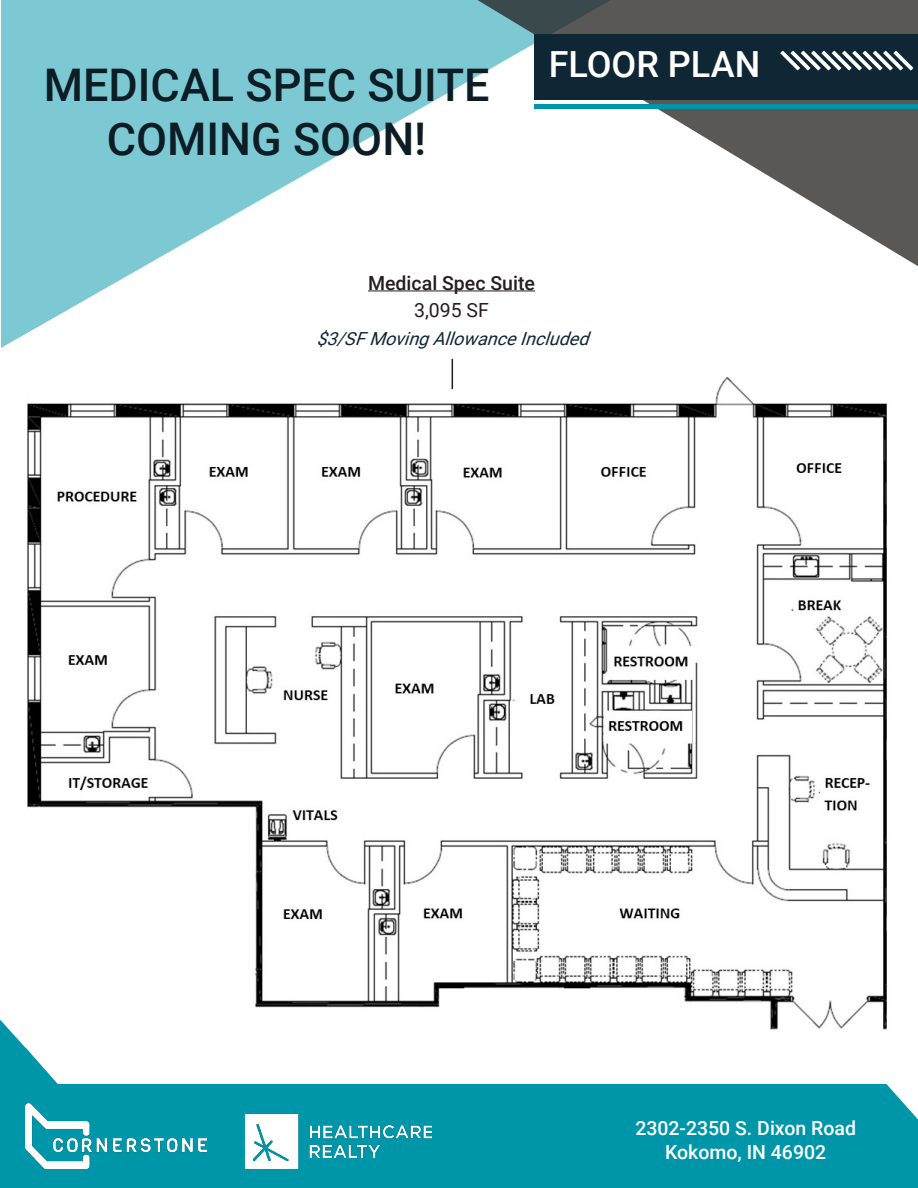
<style>
.page{position:relative;width:918px;height:1188px;background:#fff}
.page>*{position:absolute;margin:0;border:0;box-sizing:border-box;transform-origin:0 0}
.t1{font:500 45px "Roboto";color:#0c1d26}
.t2{font:500 36px "Roboto";color:#fff}
.t3{font:500 19.5px "Roboto";color:#fff}
.t4{font:500 19.5px "Roboto";color:#231f20}
.t5{font:19.5px "Roboto";color:#231f20}
.t6{font:italic 18px "Roboto";color:#0f2734}
</style>
<div class="page">
<svg style="left:1px;top:0;width:534px;height:348px;fill:#7dc9d3"></svg>
<svg style="left:471px;top:0;width:447px;height:269px"></svg>
<div style="left:535px;top:34px;width:383px;height:65px;background:#0f2734"></div>
<svg style="left:780px;top:50px;width:134px;height:21px"></svg>
<div style="left:508px;top:309px;width:9px;height:27px;background:#fff"></div>
<img style="left:27px;top:378px;width:860px;height:652px">
<hr style="left:368px;top:290px;width:167px;height:1px;background:#231f20">
<hr style="left:452px;top:359px;width:1px;height:30px;background:#231f20">
<svg style="left:0;top:1051px;width:918px;height:137px;fill:#0096a9"></svg>
<svg style="left:0;top:1020px;width:29px;height:66px"></svg>
<img style="left:25px;top:1104px;width:181px;height:65px">
<img style="left:246px;top:1115px;width:186px;height:54px">
<div style="left:535px;top:104px;width:383px;height:5px;background:#0096a9"></div>
<p class="t1" style="left:44px;top:54px;width:447px">MEDICAL SPEC SUITE</p>
<p class="t1" style="left:107px;top:108px;width:321px">COMING SOON!</p>
<p class="t2" style="left:549px;top:39px;width:213px">FLOOR PLAN</p>
<p class="t4" style="left:368px;top:269px;width:168px">Medical Spec Suite</p>
<p class="t5" style="left:414px;top:296px;width:76px">3,095 SF</p>
<p class="t6" style="left:316px;top:326px;width:281px">$3/SFMovingAllowanceIncluded</p>
<p class="t3" style="left:635px;top:1115px;width:222px">2302-2350 S. Dixon Road</p>
<p class="t3" style="left:665px;top:1138px;width:163px">Kokomo, IN 46902</p>
</div>
